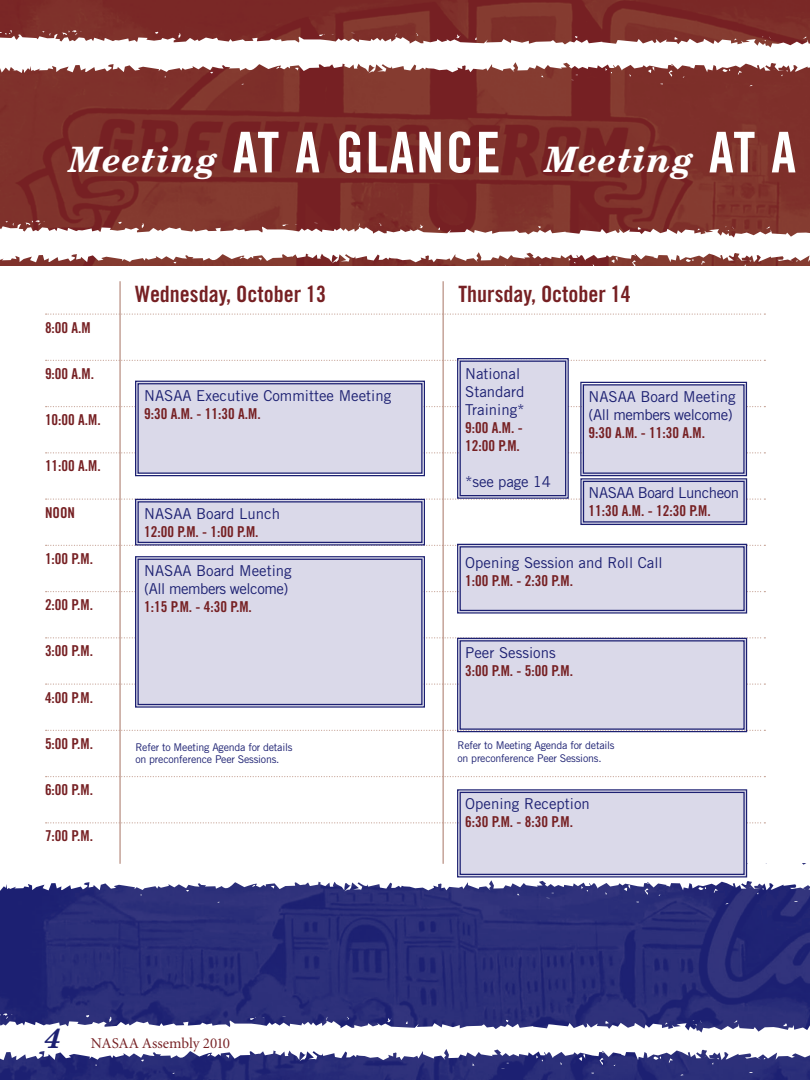
<style>
.page{position:relative;width:810px;height:1080px;background:#fff}
.page>*{position:absolute;margin:0;border:0;box-sizing:border-box;transform-origin:0 0}
.t1{font:italic 700 35px "New Century Schlbk";letter-spacing:.03em;color:#fff}
.t2{font:22.5px "Trade Gothic Bold Cond Twenty";color:#762023}
.t3{font:15px/18px "Trade Gothic Bold Cond Twenty";color:#762023}
.t4{font:15px/18px "Trade Gothic";color:#1c2072}
.t5{font:15px/18px "Trade Gothic";letter-spacing:-.03em;color:#1c2072}
.Basic_Body{font:15px "Minion";letter-spacing:-.005em;color:#762023}
.t6{font:10.62px/12.8px "Trade Gothic";letter-spacing:-.02em;color:#1c2072}
.s1{font-family:"Trade Gothic Bold Cond Twenty";font-weight:400;font-style:normal;font-size:56.25px}
.s2{font-family:"Trade Gothic Bold Cond Twenty";color:#762023}
.s3{font-family:"Trade Gothic";color:#1c2072}
.s4{font-family:"New Century Schlbk";font-weight:700;font-style:italic;font-size:27.5px;color:#1c2072}
</style>
<div class="page">
<svg style="left:46px;top:313px;width:715px;height:2px"></svg>
<svg style="left:46px;top:360px;width:716px;height:1px"></svg>
<svg style="left:46px;top:591px;width:716px;height:1px"></svg>
<svg style="left:46px;top:637px;width:715px;height:1px"></svg>
<svg style="left:46px;top:683px;width:715px;height:2px"></svg>
<svg style="left:46px;top:730px;width:716px;height:1px"></svg>
<svg style="left:46px;top:776px;width:716px;height:1px"></svg>
<svg style="left:46px;top:822px;width:715px;height:1px"></svg>
<img style="left:0;top:898px;width:810px;height:182px">
<svg style="left:0;top:851px;width:810px;height:47px"></svg>
<svg style="left:18px;top:851px;width:10px;height:6px"></svg>
<svg style="left:37px;top:851px;width:20px;height:3px"></svg>
<svg style="left:131px;top:851px;width:4px;height:3px"></svg>
<svg style="left:154px;top:851px;width:3px;height:5px"></svg>
<svg style="left:295px;top:851px;width:6px;height:6px"></svg>
<svg style="left:382px;top:884px;width:4px;height:3px"></svg>
<svg style="left:415px;top:879px;width:5px;height:6px"></svg>
<svg style="left:425px;top:853px;width:12px;height:8px"></svg>
<svg style="left:757px;top:889px;width:7px;height:5px"></svg>
<img style="left:0;top:0;width:810px;height:223px">
<svg style="left:0;top:223px;width:810px;height:43px"></svg>
<svg style="left:5px;top:221px;width:10px;height:8px"></svg>
<svg style="left:33px;top:255px;width:3px;height:5px"></svg>
<svg style="left:24px;top:220px;width:21px;height:6px"></svg>
<svg style="left:118px;top:222px;width:5px;height:3px"></svg>
<svg style="left:141px;top:223px;width:3px;height:5px"></svg>
<svg style="left:258px;top:258px;width:4px;height:3px"></svg>
<svg style="left:282px;top:223px;width:6px;height:6px"></svg>
<svg style="left:369px;top:256px;width:4px;height:3px"></svg>
<svg style="left:402px;top:251px;width:6px;height:6px"></svg>
<svg style="left:413px;top:224px;width:11px;height:9px"></svg>
<svg style="left:534px;top:264px;width:7px;height:2px"></svg>
<svg style="left:568px;top:258px;width:7px;height:6px"></svg>
<svg style="left:611px;top:257px;width:7px;height:6px"></svg>
<svg style="left:627px;top:257px;width:10px;height:9px"></svg>
<svg style="left:637px;top:227px;width:4px;height:3px"></svg>
<svg style="left:680px;top:255px;width:13px;height:8px"></svg>
<svg style="left:701px;top:261px;width:4px;height:3px"></svg>
<svg style="left:720px;top:251px;width:6px;height:5px"></svg>
<svg style="left:725px;top:226px;width:9px;height:6px"></svg>
<svg style="left:736px;top:259px;width:15px;height:7px"></svg>
<svg style="left:766px;top:226px;width:5px;height:3px"></svg>
<svg style="left:796px;top:252px;width:9px;height:10px"></svg>
<svg style="left:0;top:33px;width:810px;height:47px"></svg>
<svg style="left:0;top:30px;width:13px;height:5px"></svg>
<svg style="left:9px;top:66px;width:9px;height:4px"></svg>
<svg style="left:42px;top:31px;width:10px;height:8px"></svg>
<svg style="left:70px;top:65px;width:3px;height:5px"></svg>
<svg style="left:61px;top:30px;width:21px;height:6px"></svg>
<svg style="left:155px;top:32px;width:4px;height:3px"></svg>
<svg style="left:178px;top:33px;width:3px;height:5px"></svg>
<svg style="left:295px;top:68px;width:4px;height:3px"></svg>
<svg style="left:319px;top:33px;width:6px;height:6px"></svg>
<svg style="left:406px;top:66px;width:4px;height:3px"></svg>
<svg style="left:439px;top:61px;width:6px;height:6px"></svg>
<svg style="left:449px;top:34px;width:12px;height:9px"></svg>
<svg style="left:571px;top:74px;width:7px;height:7px"></svg>
<svg style="left:605px;top:68px;width:7px;height:6px"></svg>
<svg style="left:648px;top:67px;width:6px;height:6px"></svg>
<svg style="left:664px;top:67px;width:9px;height:10px"></svg>
<svg style="left:674px;top:37px;width:4px;height:3px"></svg>
<svg style="left:716px;top:65px;width:14px;height:8px"></svg>
<svg style="left:738px;top:71px;width:4px;height:3px"></svg>
<svg style="left:757px;top:61px;width:5px;height:5px"></svg>
<svg style="left:762px;top:36px;width:9px;height:6px"></svg>
<svg style="left:781px;top:71px;width:7px;height:5px"></svg>
<svg style="left:803px;top:36px;width:5px;height:3px"></svg>
<svg style="left:0;top:1016px;width:810px;height:52px"></svg>
<svg style="left:0;top:1013px;width:12px;height:6px"></svg>
<svg style="left:86px;top:1015px;width:4px;height:4px"></svg>
<svg style="left:109px;top:1017px;width:3px;height:5px"></svg>
<svg style="left:250px;top:1016px;width:6px;height:7px"></svg>
<svg style="left:337px;top:1053px;width:4px;height:4px"></svg>
<svg style="left:370px;top:1048px;width:5px;height:6px"></svg>
<svg style="left:380px;top:1018px;width:12px;height:10px"></svg>
<svg style="left:451px;top:1052px;width:4px;height:3px"></svg>
<svg style="left:502px;top:1062px;width:7px;height:7px"></svg>
<svg style="left:536px;top:1055px;width:7px;height:7px"></svg>
<svg style="left:579px;top:1054px;width:6px;height:7px"></svg>
<svg style="left:595px;top:1054px;width:9px;height:11px"></svg>
<svg style="left:605px;top:1021px;width:4px;height:3px"></svg>
<svg style="left:647px;top:1052px;width:14px;height:8px"></svg>
<svg style="left:669px;top:1058px;width:4px;height:4px"></svg>
<svg style="left:688px;top:1048px;width:5px;height:5px"></svg>
<svg style="left:693px;top:1020px;width:9px;height:6px"></svg>
<svg style="left:712px;top:1058px;width:7px;height:6px"></svg>
<svg style="left:734px;top:1020px;width:4px;height:3px"></svg>
<svg style="left:764px;top:1049px;width:22px;height:10px"></svg>
<hr style="left:119px;top:281px;width:2px;height:583px;background:#b99083">
<hr style="left:443px;top:281px;width:1px;height:583px;background:#b99083">
<svg style="left:46px;top:380px;width:716px;height:97px"></svg>
<div style="left:138px;top:383px;width:284px;height:91px;border:1px solid #1c2072"></div>
<svg style="left:46px;top:498px;width:716px;height:48px"></svg>
<div style="left:138px;top:501px;width:284px;height:42px;border:1px solid #1c2072"></div>
<div style="left:134px;top:556px;width:292px;height:152px;background:#dad9e9"></div>
<div style="left:138px;top:559px;width:284px;height:146px;border:1px solid #1c2072"></div>
<svg style="left:456px;top:358px;width:113px;height:141px;background:#d1d0e3"></svg>
<div style="left:460px;top:361px;width:106px;height:135px;border:1px solid #1c2072"></div>
<svg style="left:580px;top:381px;width:168px;height:145px;background:#cccce0"></svg>
<div style="left:583px;top:481px;width:162px;height:42px;border:1px solid #1c2072"></div>
<svg style="left:456px;top:543px;width:292px;height:71px;background:#d0cfe3"></svg>
<div style="left:460px;top:546px;width:285px;height:65px;border:1px solid #1c2072"></div>
<svg style="left:456px;top:637px;width:292px;height:96px;background:#d1d0e3"></svg>
<div style="left:460px;top:640px;width:285px;height:90px;border:1px solid #1c2072"></div>
<svg style="left:444px;top:789px;width:304px;height:115px;background:#babad4"></svg>
<div style="left:460px;top:792px;width:285px;height:83px;border:1px solid #1c2072"></div>
<p class="t1" style="left:69px;top:138px;width:729px">Meeting <span class="s1">AT A GLANCE</span> Meeting <span class="s1">AT A</span></p>
<p class="t3" style="left:45px;top:318px;width:47px">8:00 A.M</p>
<p class="t3" style="left:45px;top:365px;width:51px">9:00 A.M.</p>
<p class="t3" style="left:45px;top:411px;width:57px">10:00 A.M.</p>
<p class="t3" style="left:45px;top:457px;width:57px">11:00 A.M.</p>
<p class="t3" style="left:45px;top:503px;width:31px">NOON</p>
<p class="t3" style="left:45px;top:550px;width:50px">1:00 P.M.</p>
<p class="t3" style="left:45px;top:596px;width:50px">2:00 P.M.</p>
<p class="t3" style="left:45px;top:642px;width:50px">3:00 P.M.</p>
<p class="t3" style="left:45px;top:688px;width:50px">4:00 P.M.</p>
<p class="t3" style="left:45px;top:735px;width:50px">5:00 P.M.</p>
<p class="t3" style="left:45px;top:781px;width:50px">6:00 P.M.</p>
<p class="t3" style="left:45px;top:827px;width:50px">7:00 P.M.</p>
<p class="t2" style="left:135px;top:281px;width:193px">Wednesday, October 13</p>
<p class="t2" style="left:459px;top:281px;width:174px">Thursday, October 14</p>
<p class="t4" style="left:144px;top:386px;width:249px">NASAA Executive Committee Meeting</p>
<p class="t3" style="left:144px;top:405px;width:118px">9:30 A.M. - 11:30 A.M.</p>
<p class="t4" style="left:144px;top:504px;width:137px">NASAA Board Lunch</p>
<p class="t3" style="left:144px;top:522px;width:116px">12:00 P.M. - 1:00 P.M.</p>
<p class="t4" style="left:144px;top:561px;width:149px">NASAA Board Meeting</p>
<p class="t5" style="left:144px;top:579px;width:146px">(All members welcome)<br><span class="s2">1:15 P.M. - 4:30 P.M.</span></p>
<p class="t4" style="left:465px;top:364px;width:61px">National<br>Standard<br>Training*</p>
<p class="t3" style="left:465px;top:418px;width:59px">9:00 A.M. -<br>12:00 P.M.</p>
<p class="t4" style="left:465px;top:472px;width:87px">*see page 14</p>
<p class="t4" style="left:589px;top:387px;width:149px">NASAA Board Meeting</p>
<p class="t5" style="left:589px;top:405px;width:146px">(All members welcome)</p>
<p class="t3" style="left:589px;top:424px;width:118px">9:30 A.M. - 11:30 A.M.</p>
<p class="t5" style="left:589px;top:484px;width:152px">NASAA Board Luncheon</p>
<p class="t3" style="left:589px;top:502px;width:124px">11:30 A.M. - 12:30 P.M.</p>
<p class="t4" style="left:465px;top:553px;width:199px">Opening Session and Roll Call</p>
<p class="t3" style="left:465px;top:571px;width:109px">1:00 P.M. - 2:30 P.M.</p>
<p class="t4" style="left:465px;top:644px;width:92px">Peer Sessions</p>
<p class="t3" style="left:465px;top:662px;width:109px">3:00 P.M. - 5:00 P.M.</p>
<p class="t6" style="left:135px;top:740px;width:159px">Refer to Meeting Agenda for details on preconference Peer Sessions.</p>
<p class="t6" style="left:457px;top:739px;width:159px">Refer to Meeting Agenda for details on preconference Peer Sessions.</p>
<p class="t3" style="left:465px;top:795px;width:126px"><span class="s3">Opening Reception<br></span>6:30 P.M. - 8:30 P.M.</p>
<p class="Basic_Body" style="left:45px;top:1035px;width:187px"><span class="s4">4</span> NASAA Assembly 2010</p>
</div>
